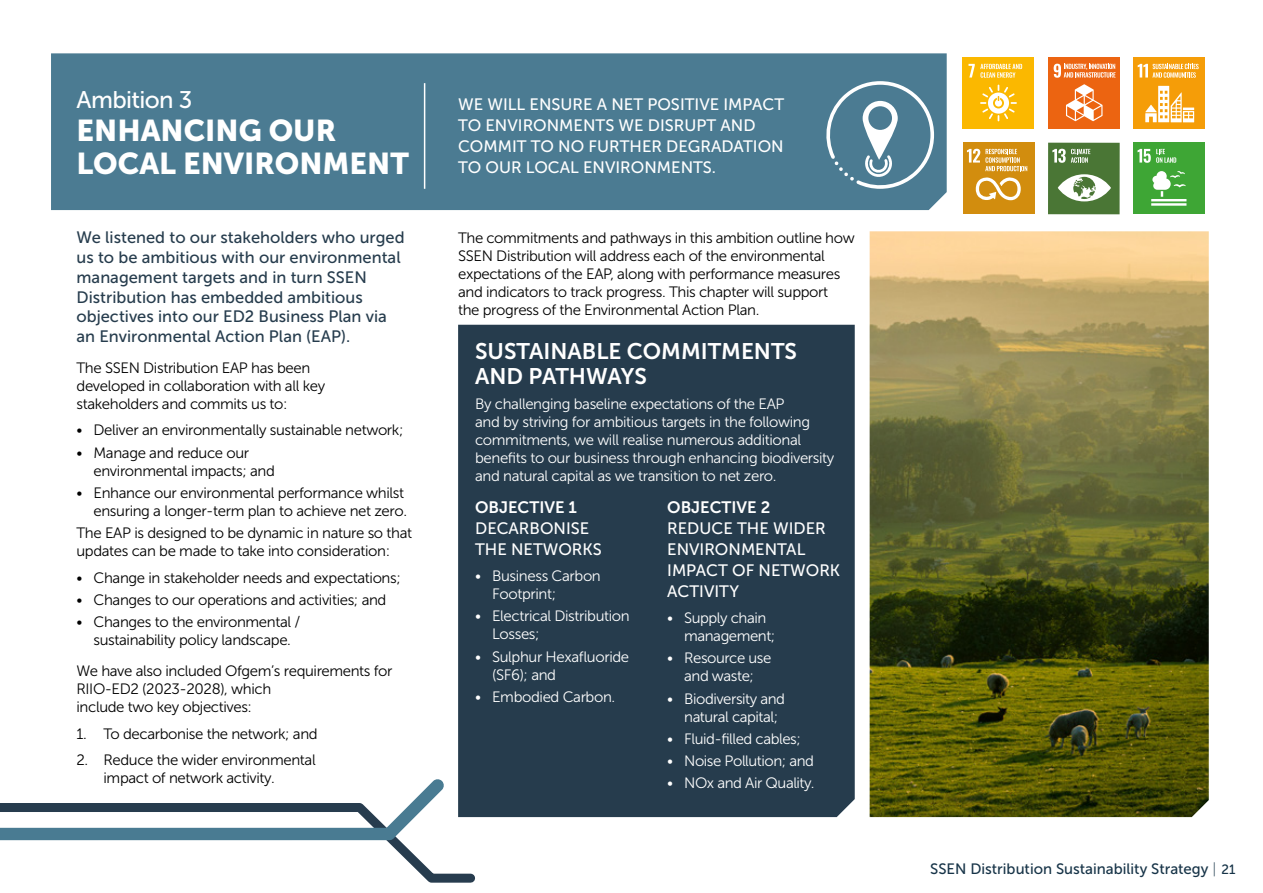
<style>
.page{position:relative;width:1263px;height:893px;background:#fff}
.page>*{position:absolute;margin:0;border:0;box-sizing:border-box;transform-origin:0 0}
.t1{font:30px/33px "Museo Sans 900";color:#fff}
.t2{font:24px "Museo Sans 500";letter-spacing:-.025em;color:#fff}
.t3{font:22.5px/25.5px "Museo Sans 700";color:#fff}
.t4{font:16.5px/19.8px "Museo Sans 500";color:#263c4d}
.t5{font:16.5px/21px "Museo Sans 500";color:#fff}
.t6{font:16.5px "Museo Sans 700";color:#fff}
.t7{font:15px/18px "Museo Sans 300";letter-spacing:-.025em;color:#000}
.t8{font:15px/18px "Museo Sans 300";letter-spacing:-.025em;color:#fff}
.t9{font:15px "Museo Sans 500";color:#173448}
.s1{font-family:"Museo Sans 100";font-style:italic}
.s2{font-family:"Museo Sans Rounded 500";font-size:13.5px}
</style>
<div class="page">
<svg style="left:0;top:779px;width:480px;height:104px"></svg>
<div style="left:458px;top:325px;width:397px;height:492px;background:#263c4d"></div>
<img style="left:870px;top:231px;width:339px;height:586px">
<div style="left:51px;top:53px;width:896px;height:157px;background:#4b7b92"></div>
<hr style="left:424px;top:83px;width:1px;height:106px;background:#fff">
<div style="left:1048px;top:58px;width:72px;height:71px;background:#ec6411"></div>
<svg style="left:1054px;top:64px;width:61px;height:14px"></svg>
<svg style="left:1066px;top:84px;width:36px;height:37px"></svg>
<div style="left:963px;top:143px;width:71px;height:71px;background:#d28d0e"></div>
<svg style="left:967px;top:149px;width:60px;height:22px"></svg>
<svg style="left:976px;top:177px;width:45px;height:24px"></svg>
<svg style="left:1048px;top:143px;width:72px;height:71px"></svg>
<div style="left:1133px;top:143px;width:72px;height:71px;background:#3ea635"></div>
<svg style="left:1137px;top:149px;width:39px;height:14px"></svg>
<hr style="left:1151px;top:199px;width:35px;height:2px;background:#fff">
<hr style="left:1151px;top:203px;width:35px;height:3px;background:#fff">
<svg style="left:1152px;top:171px;width:34px;height:26px"></svg>
<div style="left:963px;top:58px;width:71px;height:71px;background:#fbb800"></div>
<svg style="left:968px;top:64px;width:54px;height:14px"></svg>
<svg style="left:980px;top:85px;width:37px;height:36px"></svg>
<div style="left:1133px;top:58px;width:72px;height:71px;background:#f59d08"></div>
<svg style="left:1138px;top:64px;width:61px;height:14px"></svg>
<svg style="left:1145px;top:86px;width:49px;height:36px"></svg>
<svg style="left:826px;top:81px;width:108px;height:108px"></svg>
<h2 class="t2" style="left:77px;top:86px;width:117px">Ambition 3</h2>
<h1 class="t1" style="left:77px;top:114px;width:334px">ENHANCING OUR<br>LOCAL ENVIRONMENT</h1>
<p class="t4" style="left:77px;top:228px;width:330px">We listened to our stakeholders who urged us to be ambitious with our environmental management targets and in turn SSEN Distribution has embedded ambitious objectives into our ED2 Business Plan via an Environmental Action Plan (EAP).</p>
<p class="t7" style="left:77px;top:359px;width:250px">The SSEN Distribution EAP has been developed in collaboration with all key stakeholders and commits us to:</p>
<p class="t7" style="left:77px;top:421px;width:328px">• Deliver an environmentally sustainable network;</p>
<p class="t7" style="left:94px;top:444px;width:183px;text-indent:-17px">• Manage and reduce our environmental impacts; and</p>
<p class="t7" style="left:77px;top:484px;width:332px;text-align:right">• Enhance our environmental performance whilst ensuring a longer-term plan to achieve net zero.</p>
<p class="t7" style="left:77px;top:524px;width:337px">The EAP is designed to be dynamic in nature so that updates can be made to take into consideration:</p>
<p class="t7" style="left:77px;top:569px;width:326px">• Change in stakeholder needs and expectations;</p>
<p class="t7" style="left:77px;top:591px;width:311px">• Changes to our operations and activities; and</p>
<p class="t7" style="left:77px;top:613px;width:225px;text-align:center">• Changes to the environmental / sustainability policy landscape.</p>
<p class="t7" style="left:77px;top:662px;width:317px">We have also included Ofgem’s requirements for<br>RIIO-ED2 (2023-2028), which<br>include two key objectives:</p>
<p class="t7" style="left:77px;top:724px;width:243px">1. To decarbonise the network; and</p>
<p class="t7" style="left:104px;top:751px;width:214px;text-indent:-27px">2. Reduce the wider environmental impact of network activity.</p>
<p class="t5" style="left:458px;top:94px;width:328px">WE WILL ENSURE A NET POSITIVE IMPACT<br>TO ENVIRONMENTS WE DISRUPT AND<br>COMMIT TO NO FURTHER DEGRADATION<br>TO OUR LOCAL ENVIRONMENTS.</p>
<p class="t7" style="left:458px;top:229px;width:398px">The commitments and pathways in this ambition outline how SSEN Distribution will address each of the environmental expectations of the EAP, along with performance measures and indicators to track progress. This chapter will support<br>the progress of the Environmental Action Plan.</p>
<h3 class="t3" style="left:475px;top:338px;width:323px">SUSTAINABLE COMMITMENTS<br>AND PATHWAYS</h3>
<p class="t8" style="left:475px;top:394px;width:361px">By challenging baseline expectations of the EAP<br>and by striving for ambitious targets in the following commitments, we will realise numerous additional benefits to our business through enhancing biodiversity and natural capital as we transition to net zero.</p>
<p class="t6" style="left:475px;top:498px;width:103px">OBJECTIVE 1</p>
<p class="t5" style="left:475px;top:518px;width:128px">DECARBONISE<br>THE NETWORKS</p>
<p class="t8" style="left:492px;top:567px;width:110px;text-indent:-17px">• Business Carbon<br>Footprint;</p>
<p class="t8" style="left:492px;top:607px;width:139px;text-indent:-17px">• Electrical Distribution<br>Losses;</p>
<p class="t8" style="left:492px;top:648px;width:139px;text-indent:-17px">• Sulphur Hexafluoride (SF6); and</p>
<p class="t8" style="left:475px;top:688px;width:142px">• Embodied Carbon.</p>
<p class="t6" style="left:667px;top:498px;width:105px">OBJECTIVE 2</p>
<p class="t5" style="left:667px;top:518px;width:175px">REDUCE THE WIDER<br>ENVIRONMENTAL<br>IMPACT OF NETWORK<br>ACTIVITY</p>
<p class="t8" style="left:684px;top:609px;width:93px;text-indent:-17px">• Supply chain management;</p>
<p class="t8" style="left:667px;top:649px;width:106px;text-align:center">• Resource use and waste;</p>
<p class="t8" style="left:684px;top:690px;width:102px;text-indent:-17px">• Biodiversity and natural capital;</p>
<p class="t8" style="left:667px;top:730px;width:135px">• Fluid-filled cables;</p>
<p class="t8" style="left:667px;top:752px;width:148px">• Noise Pollution; and</p>
<p class="t8" style="left:667px;top:774px;width:149px">• NOx and Air Quality.</p>
<p class="t9" style="left:930px;top:861px;width:307px">SSEN Distribution Sustainability Strategy <span class="s1">|</span> <span class="s2">21</span></p>
</div>
